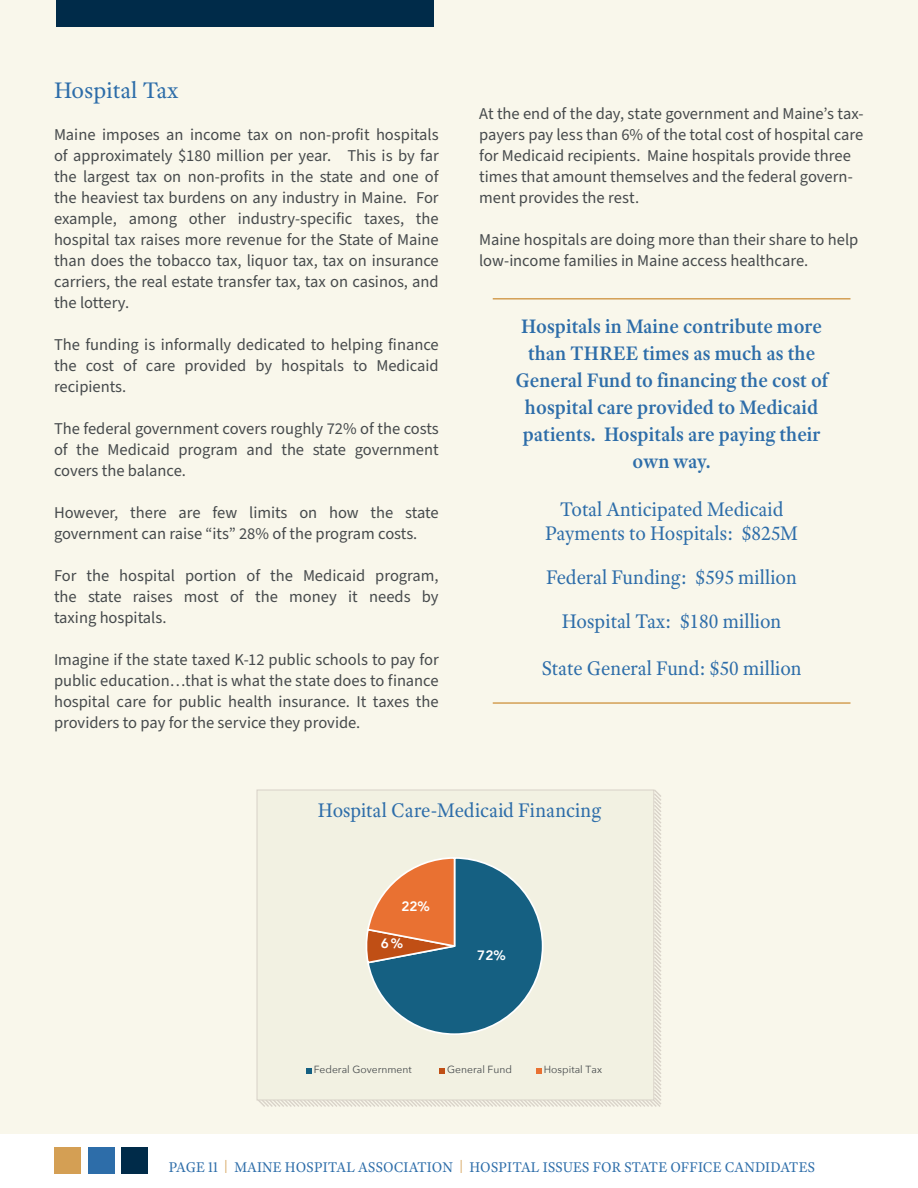
<style>
.page{position:relative;width:918px;height:1188px;background:#fff}
.page>*{position:absolute;margin:0;border:0;box-sizing:border-box;transform-origin:0 0}
.t1{font:24px "Adobe Text Pro";color:#2d6da9}
.t2{font:600 21px/27px "Adobe Text Pro";color:#2d6da9;text-align:center;scale:.95 1}
.t3{font:21px/24px "Adobe Text Pro";color:#2d6da9;text-align:center;scale:.95 1}
.t4{font:16.5px/21px "Source Sans Pro";color:#464a4c;text-align:justify}
.t5{font:15px "Adobe Text Pro";color:#2d6da9;scale:.95 1}
.t6{font:800 13.65px "Avenir";color:#fff}
.t7{font:10.35px "Avenir Next";color:#464a4c}
.s1{font-family:"Source Sans Pro";font-weight:300;font-size:19.8px;color:#d49f54}
</style>
<div class="page">
<div style="left:0;top:0;width:918px;height:1134px;background:#f9f7eb"></div>
<div style="left:54px;top:1148px;width:27px;height:26px;background:#d49f54"></div>
<div style="left:122px;top:1148px;width:26px;height:26px;background:#002b49"></div>
<div style="left:88px;top:1148px;width:27px;height:26px;background:#2d6da9"></div>
<div style="left:56px;top:0;width:378px;height:27px;background:#002b49"></div>
<hr style="left:493px;top:298px;width:357px;height:2px;background:#d49f54">
<hr style="left:493px;top:702px;width:357px;height:2px;background:#d49f54">
<svg style="left:256px;top:789px;width:405px;height:318px"></svg>
<h1 class="t1" style="left:54px;top:75px;width:126px">Hospital Tax</h1>
<p class="t4" style="left:54px;top:125px;width:386px">Maine imposes an income tax on non-profit hospitals of approximately $180 million per year. This is by far the largest tax on non-profits in the state and one of the heaviest tax burdens on any industry in Maine. For example, among other industry-specific taxes, the hospital tax raises more revenue for the State of Maine than does the tobacco tax, liquor tax, tax on insurance carriers, the real estate transfer tax, tax on casinos, and the lottery.</p>
<p class="t4" style="left:54px;top:335px;width:386px">The funding is informally dedicated to helping finance the cost of care provided by hospitals to Medicaid recipients.</p>
<p class="t4" style="left:54px;top:419px;width:386px">The federal government covers roughly 72% of the costs of the Medicaid program and the state government covers the balance.</p>
<p class="t4" style="left:54px;top:503px;width:386px">However, there are few limits on how the state government can raise “its” 28% of the program costs.</p>
<p class="t4" style="left:54px;top:566px;width:386px">For the hospital portion of the Medicaid program, the state raises most of the money it needs by taxing hospitals.</p>
<p class="t4" style="left:54px;top:650px;width:386px">Imagine if the state taxed K-12 public schools to pay for public education…that is what the state does to finance hospital care for public health insurance. It taxes the providers to pay for the service they provide.</p>
<p class="t4" style="left:479px;top:103px;width:386px;text-align:left">At the end of the day, state government and Maine’s tax&shy;payers pay less than 6% of the total cost of hospital care for Medicaid recipients. Maine hospitals provide three times that amount themselves and the federal govern&shy;ment provides the rest.</p>
<p class="t4" style="left:479px;top:229px;width:381px">Maine hospitals are doing more than their share to help low-income families in Maine access healthcare.</p>
<p class="t2" style="left:515px;top:313px;width:330px">Hospitals in Maine contribute more than THREE times as much as the<br>General Fund to financing the cost of hospital care provided to Medicaid patients. Hospitals are paying their own way.</p>
<p class="t3" style="left:545px;top:496px;width:268px">Total Anticipated Medicaid<br>Payments to Hospitals: $825M</p>
<p class="t3" style="left:546px;top:555px;width:265px;line-height:44.2px">Federal Funding: $595 million<br>Hospital Tax: $180 million</p>
<p class="t3" style="left:541px;top:656px;width:276px">State General Fund: $50 million</p>
<p class="t3" style="left:318px;top:798px;width:300px">Hospital Care-Medicaid Financing</p>
<p class="t6" style="left:401px;top:895px;width:30px">22%</p>
<p class="t6" style="left:381px;top:933px;width:24px">6 %</p>
<p class="t6" style="left:477px;top:945px;width:30px">72%</p>
<p class="t7" style="left:314px;top:1061px;width:100px">Federal Government</p>
<p class="t7" style="left:447px;top:1061px;width:66px">General Fund</p>
<p class="t7" style="left:544px;top:1061px;width:60px">Hospital Tax</p>
<p class="t5" style="left:169px;top:1158px;width:682px">PAGE 11 <span class="s1">I</span> MAINE HOSPITAL ASSOCIATION <span class="s1">I</span> HOSPITAL ISSUES FOR STATE OFFICE CANDIDATES</p>
</div>
